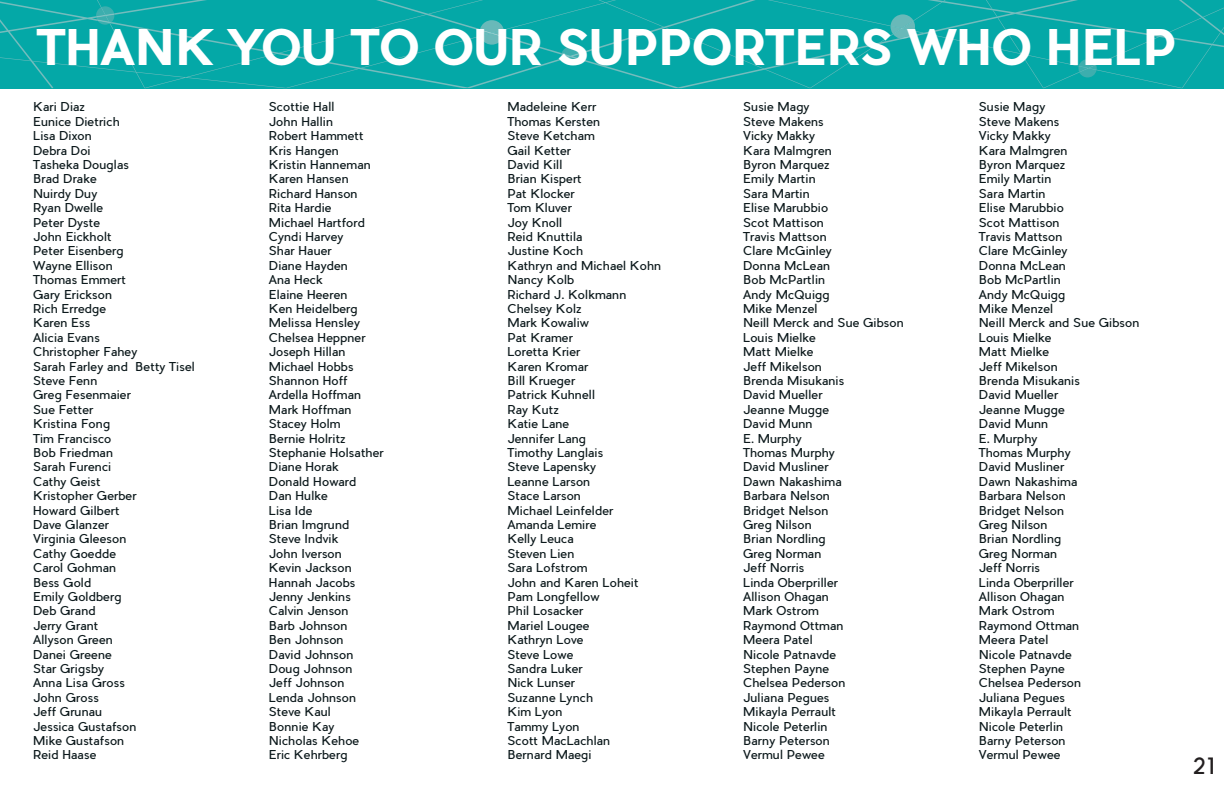
<style>
.page{position:relative;width:1224px;height:792px;background:#fff}
.page>*{position:absolute;margin:0;border:0;box-sizing:border-box;transform-origin:0 0}
.t1{font:700 48px "Pier Sans";color:#fff}
.t2{font:22px "Pier Sans";color:#231f20}
.t3{font:12px/14.4px "Pier Sans";color:#0c191c}
</style>
<div class="page">
<svg style="left:0;top:0;width:1224px;height:88px;background:#08a8a7"></svg>
<div style="left:30px;top:1px;width:1192px;height:69px;background:#04a8a7"></div>
<svg style="left:96px;top:6px;width:19px;height:19px"></svg>
<svg style="left:561px;top:47px;width:19px;height:18px"></svg>
<svg style="left:1078px;top:59px;width:19px;height:18px"></svg>
<svg style="left:479px;top:20px;width:25px;height:25px"></svg>
<svg style="left:890px;top:14px;width:25px;height:25px"></svg>
<h1 class="t1" style="left:38px;top:16px;width:1141px">THANK YOU TO OUR SUPPORTERS WHO HELP</h1>
<p class="t3" style="left:33px;top:100px;width:163px">Kari Diaz<br>Eunice Dietrich<br>Lisa Dixon<br>Debra Doi<br>Tasheka Douglas<br>Brad Drake<br>Nuirdy Duy<br>Ryan Dwelle<br>Peter Dyste<br>John Eickholt<br>Peter Eisenberg<br>Wayne Ellison<br>Thomas Emmert<br>Gary Erickson<br>Rich Erredge<br>Karen Ess<br>Alicia Evans<br>Christopher Fahey<br>Sarah Farley and Betty Tisel<br>Steve Fenn<br>Greg Fesenmaier<br>Sue Fetter<br>Kristina Fong<br>Tim Francisco<br>Bob Friedman<br>Sarah Furenci<br>Cathy Geist<br>Kristopher Gerber<br>Howard Gilbert<br>Dave Glanzer<br>Virginia Gleeson<br>Cathy Goedde<br>Carol Gohman<br>Bess Gold<br>Emily Goldberg<br>Deb Grand<br>Jerry Grant<br>Allyson Green<br>Danei Greene<br>Star Grigsby<br>Anna Lisa Gross<br>John Gross<br>Jeff Grunau<br>Jessica Gustafson<br>Mike Gustafson<br>Reid Haase</p>
<p class="t3" style="left:269px;top:100px;width:116px">Scottie Hall<br>John Hallin<br>Robert Hammett<br>Kris Hangen<br>Kristin Hanneman<br>Karen Hansen<br>Richard Hanson<br>Rita Hardie<br>Michael Hartford<br>Cyndi Harvey<br>Shar Hauer<br>Diane Hayden<br>Ana Heck<br>Elaine Heeren<br>Ken Heidelberg<br>Melissa Hensley<br>Chelsea Heppner<br>Joseph Hillan<br>Michael Hobbs<br>Shannon Hoff<br>Ardella Hoffman<br>Mark Hoffman<br>Stacey Holm<br>Bernie Holritz<br>Stephanie Holsather<br>Diane Horak<br>Donald Howard<br>Dan Hulke<br>Lisa Ide<br>Brian Imgrund<br>Steve Indvik<br>John Iverson<br>Kevin Jackson<br>Hannah Jacobs<br>Jenny Jenkins<br>Calvin Jenson<br>Barb Johnson<br>Ben Johnson<br>David Johnson<br>Doug Johnson<br>Jeff Johnson<br>Lenda Johnson<br>Steve Kaul<br>Bonnie Kay<br>Nicholas Kehoe<br>Eric Kehrberg</p>
<p class="t3" style="left:507px;top:100px;width:155px">Madeleine Kerr<br>Thomas Kersten<br>Steve Ketcham<br>Gail Ketter<br>David Kill<br>Brian Kispert<br>Pat Klocker<br>Tom Kluver<br>Joy Knoll<br>Reid Knuttila<br>Justine Koch<br>Kathryn and Michael Kohn<br>Nancy Kolb<br>Richard J. Kolkmann<br>Chelsey Kolz<br>Mark Kowaliw<br>Pat Kramer<br>Loretta Krier<br>Karen Kromar<br>Bill Krueger<br>Patrick Kuhnell<br>Ray Kutz<br>Katie Lane<br>Jennifer Lang<br>Timothy Langlais<br>Steve Lapensky<br>Leanne Larson<br>Stace Larson<br>Michael Leinfelder<br>Amanda Lemire<br>Kelly Leuca<br>Steven Lien<br>Sara Lofstrom<br>John and Karen Loheit<br>Pam Longfellow<br>Phil Losacker<br>Mariel Lougee<br>Kathryn Love<br>Steve Lowe<br>Sandra Luker<br>Nick Lunser<br>Suzanne Lynch<br>Kim Lyon<br>Tammy Lyon<br>Scott MacLachlan<br>Bernard Maegi</p>
<p class="t3" style="left:743px;top:100px;width:162px">Susie Magy<br>Steve Makens<br>Vicky Makky<br>Kara Malmgren<br>Byron Marquez<br>Emily Martin<br>Sara Martin<br>Elise Marubbio<br>Scot Mattison<br>Travis Mattson<br>Clare McGinley<br>Donna McLean<br>Bob McPartlin<br>Andy McQuigg<br>Mike Menzel<br>Neill Merck and Sue Gibson<br>Louis Mielke<br>Matt Mielke<br>Jeff Mikelson<br>Brenda Misukanis<br>David Mueller<br>Jeanne Mugge<br>David Munn<br>E. Murphy<br>Thomas Murphy<br>David Musliner<br>Dawn Nakashima<br>Barbara Nelson<br>Bridget Nelson<br>Greg Nilson<br>Brian Nordling<br>Greg Norman<br>Jeff Norris<br>Linda Oberpriller<br>Allison Ohagan<br>Mark Ostrom<br>Raymond Ottman<br>Meera Patel<br>Nicole Patnavde<br>Stephen Payne<br>Chelsea Pederson<br>Juliana Pegues<br>Mikayla Perrault<br>Nicole Peterlin<br>Barny Peterson<br>Vermul Pewee</p>
<p class="t3" style="left:979px;top:100px;width:162px">Susie Magy<br>Steve Makens<br>Vicky Makky<br>Kara Malmgren<br>Byron Marquez<br>Emily Martin<br>Sara Martin<br>Elise Marubbio<br>Scot Mattison<br>Travis Mattson<br>Clare McGinley<br>Donna McLean<br>Bob McPartlin<br>Andy McQuigg<br>Mike Menzel<br>Neill Merck and Sue Gibson<br>Louis Mielke<br>Matt Mielke<br>Jeff Mikelson<br>Brenda Misukanis<br>David Mueller<br>Jeanne Mugge<br>David Munn<br>E. Murphy<br>Thomas Murphy<br>David Musliner<br>Dawn Nakashima<br>Barbara Nelson<br>Bridget Nelson<br>Greg Nilson<br>Brian Nordling<br>Greg Norman<br>Jeff Norris<br>Linda Oberpriller<br>Allison Ohagan<br>Mark Ostrom<br>Raymond Ottman<br>Meera Patel<br>Nicole Patnavde<br>Stephen Payne<br>Chelsea Pederson<br>Juliana Pegues<br>Mikayla Perrault<br>Nicole Peterlin<br>Barny Peterson<br>Vermul Pewee</p>
<h2 class="t2" style="left:1191px;top:752px;width:24px">21</h2>
</div>
